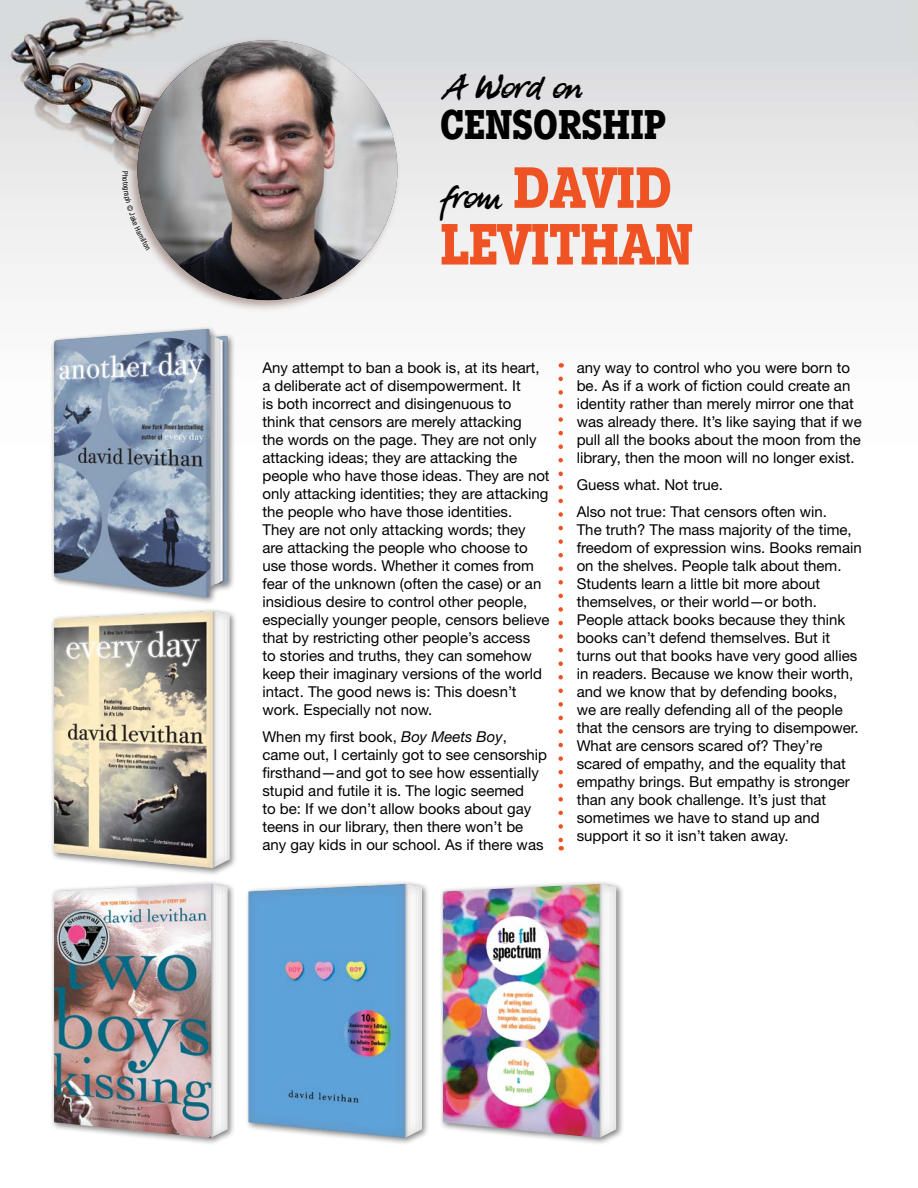
<style>
.page{position:relative;width:918px;height:1188px;background:#fff}
.page>*{position:absolute;margin:0;border:0;box-sizing:border-box;transform-origin:0 0}
.t1{font:700 condensed 56.7px/56.7px "Lubalin Graph Std";color:#f05323}
.t2{font:700 condensed 40.5px "Lubalin Graph Std";color:#000}
.t3{font:36.45px "P22 Freely";letter-spacing:-.01em;color:#000}
.t4{font:15px/18px "Helvetica Neue";color:#000}
.s1{font-family:"P22 Freely";font-weight:400;font-stretch:normal;font-size:36.45px;color:#000}
.s2{font-style:italic}
</style>
<div class="page">
<img style="left:0;top:0;width:918px;height:379px">
<div style="left:125px;top:36px;width:276px;height:277px;background:#9b837c;opacity:.75"></div>
<div style="left:154px;top:37px;width:244px;height:247px;background:#fff;opacity:.45"></div>
<div style="left:136px;top:47px;width:255px;height:254px;background:#000;opacity:.5"></div>
<svg style="left:558px;top:379px;width:5px;height:472px"></svg>
<div style="left:50px;top:325px;width:186px;height:280px;background:#000;opacity:.5"></div>
<img style="left:54px;top:329px;width:174px;height:268px">
<div style="left:50px;top:607px;width:188px;height:269px;background:#000;opacity:.5"></div>
<img style="left:54px;top:611px;width:176px;height:257px">
<div style="left:51px;top:880px;width:185px;height:265px;background:#000;opacity:.5"></div>
<img style="left:54px;top:884px;width:174px;height:254px">
<div style="left:245px;top:880px;width:185px;height:265px;background:#000;opacity:.5"></div>
<img style="left:248px;top:884px;width:174px;height:254px">
<div style="left:439px;top:880px;width:186px;height:265px;background:#000;opacity:.5"></div>
<img style="left:443px;top:884px;width:173px;height:254px">
<svg style="left:122px;top:171px;width:28px;height:79px"></svg>
<h3 class="t3" style="left:440px;top:70px;width:143px">A Word on</h3>
<h2 class="t2" style="left:440px;top:98px;width:227px">CENSORSHIP</h2>
<h1 class="t1" style="left:440px;top:159px;width:254px"><span class="s1">from</span> DAVID<br>LEVITHAN</h1>
<p class="t4" style="left:262px;top:359px;width:289px">Any attempt to ban a book is, at its heart, a deliberate act of disempowerment. It<br>is both incorrect and disingenuous to<br>think that censors are merely attacking<br>the words on the page. They are not only attacking ideas; they are attacking the people who have those ideas. They are not only attacking identities; they are attacking the people who have those identities.<br>They are not only attacking words; they are attacking the people who choose to use those words. Whether it comes from fear of the unknown (often the case) or an insidious desire to control other people, especially younger people, censors believe that by restricting other people’s access<br>to stories and truths, they can somehow keep their imaginary versions of the world intact. The good news is: This doesn’t work. Especially not now.</p>
<p class="t4" style="left:262px;top:728px;width:286px">When my first book, <span class="s2">Boy Meets Boy</span>, came out, I certainly got to see censorship firsthand—and got to see how essentially stupid and futile it is. The logic seemed<br>to be: If we don’t allow books about gay teens in our library, then there won’t be any gay kids in our school. As if there was</p>
<p class="t4" style="left:577px;top:359px;width:287px">any way to control who you were born to be. As if a work of fiction could create an identity rather than merely mirror one that was already there. It’s like saying that if we pull all the books about the moon from the library, then the moon will no longer exist.</p>
<p class="t4" style="left:577px;top:471px;width:252px;line-height:27px">Guess what. Not true.<br>Also not true: That censors often win.</p>
<p class="t4" style="left:577px;top:521px;width:287px">The truth? The mass majority of the time, freedom of expression wins. Books remain on the shelves. People talk about them.<br>Students learn a little bit more about themselves, or their world—or both.<br>People attack books because they think books can’t defend themselves. But it turns out that books have very good allies in readers. Because we know their worth, and we know that by defending books,<br>we are really defending all of the people that the censors are trying to disempower.<br>What are censors scared of? They’re scared of empathy, and the equality that empathy brings. But empathy is stronger than any book challenge. It’s just that sometimes we have to stand up and support it so it isn’t taken away.</p>
</div>
